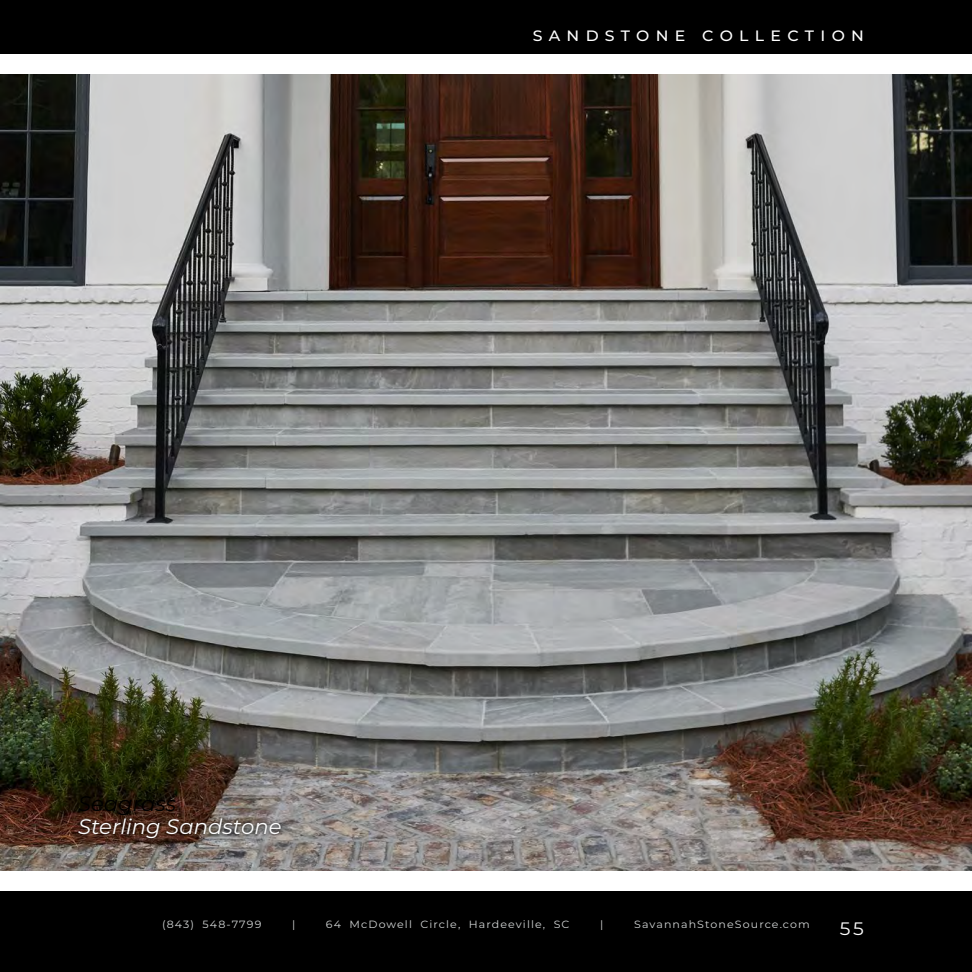
<style>
.page{position:relative;width:972px;height:972px;background:#fff}
.page>*{position:absolute;margin:0;border:0;box-sizing:border-box;transform-origin:0 0}
.t1{font:italic 21px "Montserrat";color:#fff}
.t2{font:italic 21px "Montserrat";color:#000}
.t3{font:18px "Montserrat";color:#fff;scale:1.05 1}
.t4{font:500 15px "Montserrat";letter-spacing:.4em;color:#fff;scale:1.05 1}
.t5{font:10.5px "Montserrat";letter-spacing:.1em;color:#d1d4d4;scale:1.05 1}
</style>
<div class="page">
<div style="left:0;top:891px;width:972px;height:81px;background:#000"></div>
<div style="left:0;top:0;width:972px;height:54px;background:#000"></div>
<img style="left:0;top:74px;width:972px;height:797px">
<div style="left:74px;top:815px;width:210px;height:28px;background:#000;opacity:.4"></div>
<h3 class="t4" style="left:533px;top:25px;width:317px">SANDSTONE COLLECTION</h3>
<h1 class="t2" style="left:78px;top:789px;width:100px">Seagrass</h1>
<h1 class="t1" style="left:78px;top:812px;width:205px">Sterling Sandstone</h1>
<p class="t5" style="left:162px;top:917px;width:96px">(843) 548-7799</p>
<p class="t5" style="left:292px;top:917px;width:5px">|</p>
<p class="t5" style="left:326px;top:917px;width:233px">64 McDowell Circle, Hardeeville, SC</p>
<p class="t5" style="left:600px;top:917px;width:5px">|</p>
<p class="t5" style="left:634px;top:917px;width:169px">SavannahStoneSource.com</p>
<h2 class="t3" style="left:840px;top:917px;width:24px">55</h2>
</div>
